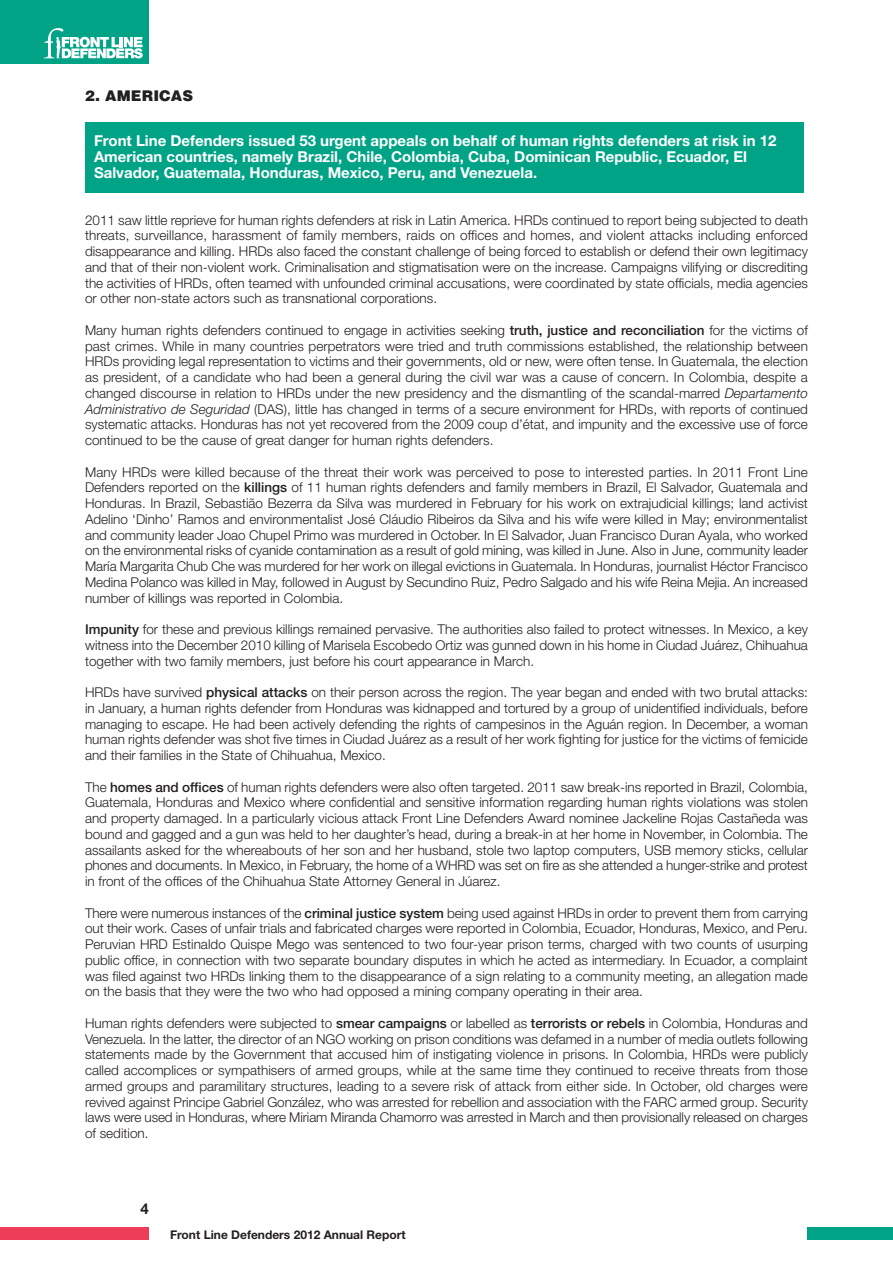
<style>
.page{position:relative;width:893px;height:1263px;background:#fff}
.page>*{position:absolute;margin:0;border:0;box-sizing:border-box;transform-origin:0 0}
.t1{font:700 15px/15.8px "Helvetica Neue";color:#fff}
.t2{font:900 15px "Helvetica";color:#231f20}
.t3{font:700 15px "Helvetica Neue";color:#231f20}
.t4{font:300 13.5px/15.8px "Helvetica Neue";color:#231f20;text-align:justify}
.t5{font:700 12px "Helvetica Neue";color:#231f20}
.s1{font-weight:500}
.s2{font-style:italic}
</style>
<div class="page">
<div style="left:85px;top:122px;width:719px;height:71px;background:#00a386"></div>
<div style="left:808px;top:1227px;width:85px;height:12px;background:#00a386"></div>
<div style="left:0;top:0;width:149px;height:64px;background:#00a386"></div>
<svg style="left:44px;top:28px;width:99px;height:30px"></svg>
<div style="left:0;top:1227px;width:149px;height:12px;background:#ee3d56"></div>
<p class="t2" style="left:85px;top:87px;width:110px">2. AMERICAS</p>
<p class="t1" style="left:94px;top:133px;width:684px">Front Line Defenders issued 53 urgent appeals on behalf of human rights defenders at risk in 12<br>American countries, namely Brazil, Chile, Colombia, Cuba, Dominican Republic, Ecuador, El<br>Salvador, Guatemala, Honduras, Mexico, Peru, and Venezuela.</p>
<p class="t4" style="left:85px;top:212px;width:724px">2011 saw little reprieve for human rights defenders at risk in Latin America. HRDs continued to report being subjected to death threats, surveillance, harassment of family members, raids on offices and homes, and violent attacks including enforced disappearance and killing. HRDs also faced the constant challenge of being forced to establish or defend their own legitimacy and that of their non-violent work. Criminalisation and stigmatisation were on the increase. Campaigns vilifying or discrediting the activities of HRDs, often teamed with unfounded criminal accusations, were coordinated by state officials, media agencies or other non-state actors such as transnational corporations.</p>
<p class="t4" style="left:85px;top:322px;width:724px">Many human rights defenders continued to engage in activities seeking <span class="s1">truth, justice and reconciliation</span> for the victims of past crimes. While in many countries perpetrators were tried and truth commissions established, the relationship between HRDs providing legal representation to victims and their governments, old or new, were often tense. In Guatemala, the election as president, of a candidate who had been a general during the civil war was a cause of concern. In Colombia, despite a changed discourse in relation to HRDs under the new presidency and the dismantling of the scandal-marred <span class="s2">Departamento Administrativo de Seguridad</span> (DAS), little has changed in terms of a secure environment for HRDs, with reports of continued systematic attacks. Honduras has not yet recovered from the 2009 coup d’état, and impunity and the excessive use of force continued to be the cause of great danger for human rights defenders.</p>
<p class="t4" style="left:85px;top:464px;width:724px">Many HRDs were killed because of the threat their work was perceived to pose to interested parties. In 2011 Front Line Defenders reported on the <span class="s1">killings</span> of 11 human rights defenders and family members in Brazil, El Salvador, Guatemala and Honduras. In Brazil, Sebastião Bezerra da Silva was murdered in February for his work on extrajudicial killings; land activist Adelino ‘Dinho’ Ramos and environmentalist José Cláudio Ribeiros da Silva and his wife were killed in May; environmentalist and community leader Joao Chupel Primo was murdered in October. In El Salvador, Juan Francisco Duran Ayala, who worked on the environmental risks of cyanide contamination as a result of gold mining, was killed in June. Also in June, community leader María Margarita Chub Che was murdered for her work on illegal evictions in Guatemala. In Honduras, journalist Héctor Francisco Medina Polanco was killed in May, followed in August by Secundino Ruiz, Pedro Salgado and his wife Reina Mejia. An increased number of killings was reported in Colombia.</p>
<p class="t4" style="left:85px;top:621px;width:724px"><span class="s1">Impunity</span> for these and previous killings remained pervasive. The authorities also failed to protect witnesses. In Mexico, a key witness into the December 2010 killing of Marisela Escobedo Ortiz was gunned down in his home in Ciudad Juárez, Chihuahua together with two family members, just before his court appearance in March.</p>
<p class="t4" style="left:85px;top:684px;width:724px">HRDs have survived <span class="s1">physical attacks</span> on their person across the region. The year began and ended with two brutal attacks: in January, a human rights defender from Honduras was kidnapped and tortured by a group of unidentified individuals, before managing to escape. He had been actively defending the rights of campesinos in the Aguán region. In December, a woman human rights defender was shot five times in Ciudad Juárez as a result of her work fighting for justice for the victims of femicide and their families in the State of Chihuahua, Mexico.</p>
<p class="t4" style="left:85px;top:779px;width:724px">The <span class="s1">homes and offices</span> of human rights defenders were also often targeted. 2011 saw break-ins reported in Brazil, Colombia, Guatemala, Honduras and Mexico where confidential and sensitive information regarding human rights violations was stolen and property damaged. In a particularly vicious attack Front Line Defenders Award nominee Jackeline Rojas Castañeda was bound and gagged and a gun was held to her daughter’s head, during a break-in at her home in November, in Colombia. The assailants asked for the whereabouts of her son and her husband, stole two laptop computers, USB memory sticks, cellular phones and documents. In Mexico, in February, the home of a WHRD was set on fire as she attended a hunger-strike and protest in front of the offices of the Chihuahua State Attorney General in Júarez.</p>
<p class="t4" style="left:85px;top:905px;width:724px">There were numerous instances of the <span class="s1">criminal justice system</span> being used against HRDs in order to prevent them from carrying out their work. Cases of unfair trials and fabricated charges were reported in Colombia, Ecuador, Honduras, Mexico, and Peru.<br>Peruvian HRD Estinaldo Quispe Mego was sentenced to two four-year prison terms, charged with two counts of usurping public office, in connection with two separate boundary disputes in which he acted as intermediary. In Ecuador, a complaint was filed against two HRDs linking them to the disappearance of a sign relating to a community meeting, an allegation made on the basis that they were the two who had opposed a mining company operating in their area.</p>
<p class="t4" style="left:85px;top:1015px;width:724px">Human rights defenders were subjected to <span class="s1">smear campaigns</span> or labelled as <span class="s1">terrorists or rebels</span> in Colombia, Honduras and Venezuela. In the latter, the director of an NGO working on prison conditions was defamed in a number of media outlets following statements made by the Government that accused him of instigating violence in prisons. In Colombia, HRDs were publicly called accomplices or sympathisers of armed groups, while at the same time they continued to receive threats from those armed groups and paramilitary structures, leading to a severe risk of attack from either side. In October, old charges were revived against Principe Gabriel González, who was arrested for rebellion and association with the FARC armed group. Security laws were used in Honduras, where Miriam Miranda Chamorro was arrested in March and then provisionally released on charges of sedition.</p>
<p class="t3" style="left:140px;top:1199px;width:10px">4</p>
<p class="t5" style="left:170px;top:1227px;width:237px">Front Line Defenders 2012 Annual Report</p>
</div>
